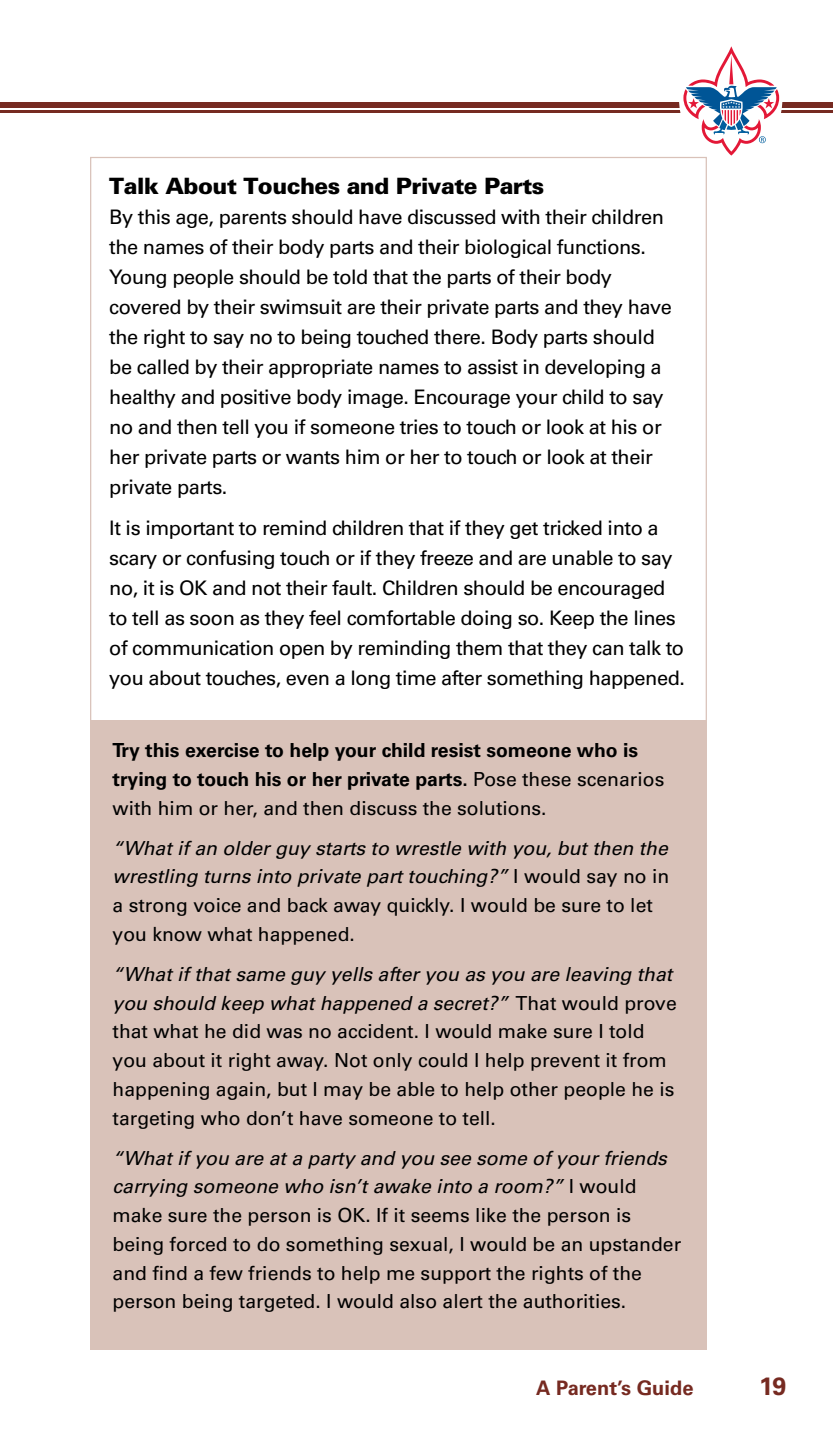
<style>
.page{position:relative;width:833px;height:1440px;background:#fff}
.page>*{position:absolute;margin:0;border:0;box-sizing:border-box;transform-origin:0 0}
.t1{font:700 25px "Univers";color:#762a21}
.bld2{font:900 22.5px "Univers";letter-spacing:-.025em;color:#000}
.t2{font:20px/30px "Univers";letter-spacing:-.025em;color:#000}
.t3{font:700 20px "Univers";color:#762a21}
.t4{font:19.5px/28.8px "Univers";color:#000}
.t5{font:italic 19.5px/28.8px "Univers";color:#000}
.t6{font:700 19.5px/28.8px "Univers";color:#000}
.s1{font-weight:400}
.s2{font-style:normal}
.s3{font-style:italic}
</style>
<div class="page">
<div style="left:0;top:102px;width:832px;height:6px;background:#762a21"></div>
<hr style="left:0;top:111px;width:832px;height:2px;background:#762a21">
<div style="left:679px;top:39px;width:103px;height:120px;background:#fff;border-radius:50%"></div>
<svg style="left:683px;top:46px;width:96px;height:110px"></svg>
<div style="left:90px;top:720px;width:617px;height:629px;background:#d9c2b9"></div>
<p class="bld2" style="left:109px;top:172px;width:436px">Talk About Touches and Private Parts</p>
<p class="t2" style="left:109px;top:202px;width:564px">By this age, parents should have discussed with their children the names of their body parts and their biological functions.<br>Young people should be told that the parts of their body covered by their swimsuit are their private parts and they have the right to say no to being touched there. Body parts should be called by their appropriate names to assist in developing a healthy and positive body image. Encourage your child to say no and then tell you if someone tries to touch or look at his or her private parts or wants him or her to touch or look at their private parts.</p>
<p class="t2" style="left:109px;top:513px;width:577px">It is important to remind children that if they get tricked into a scary or confusing touch or if they freeze and are unable to say no, it is OK and not their fault. Children should be encouraged to tell as soon as they feel comfortable doing so. Keep the lines of communication open by reminding them that they can talk to you about touches, even a long time after something happened.</p>
<p class="t6" style="left:112px;top:736px;width:553px">Try this exercise to help your child resist someone who is trying to touch his or her private parts. <span class="s1">Pose these scenarios with him or her, and then discuss the solutions.</span></p>
<p class="t5" style="left:112px;top:833px;width:558px">“What if an older guy starts to wrestle with you, but then the wrestling turns into private part touching?” <span class="s2">I would say no in a strong voice and back away quickly. I would be sure to let you know what happened.</span></p>
<p class="t4" style="left:112px;top:960px;width:565px"><span class="s3">“What if that same guy yells after you as you are leaving that you should keep what happened a secret?”</span> That would prove that what he did was no accident. I would make sure I told you about it right away. Not only could I help prevent it from happening again, but I may be able to help other people he is targeting who don’t have someone to tell.</p>
<p class="t4" style="left:112px;top:1143px;width:570px"><span class="s3">“What if you are at a party and you see some of your friends carrying someone who isn’t awake into a room?”</span> I would make sure the person is OK. If it seems like the person is being forced to do something sexual, I would be an upstander and find a few friends to help me support the rights of the person being targeted. I would also alert the authorities.</p>
<p class="t3" style="left:536px;top:1376px;width:159px">A Parent’s Guide</p>
<p class="t1" style="left:759px;top:1372px;width:29px">19</p>
</div>
